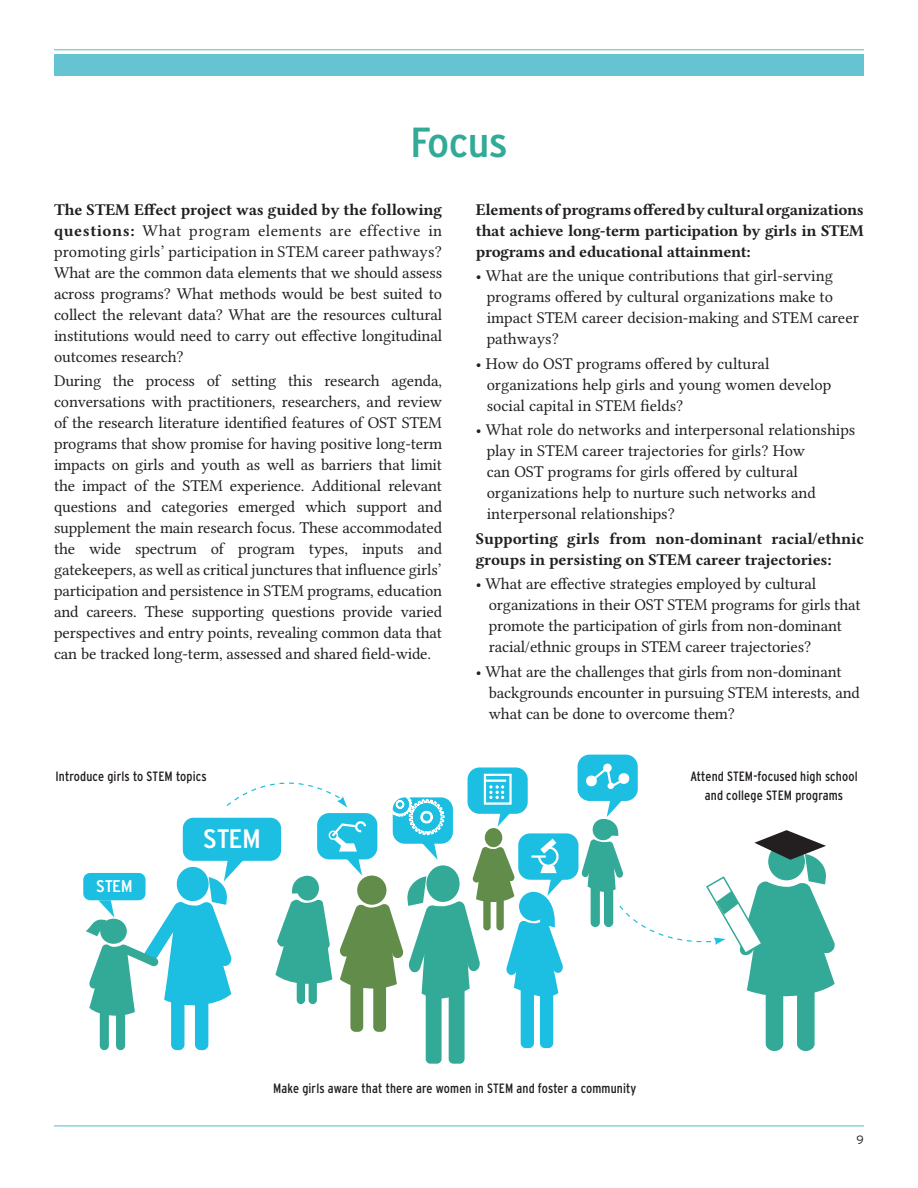
<style>
.page{position:relative;width:918px;height:1188px;background:#fff}
.page>*{position:absolute;margin:0;border:0;box-sizing:border-box;transform-origin:0 0}
.t1{font:condensed 42px "Interstate";letter-spacing:-.015em;color:#33aa97;scale:1.16 1}
.t2{font:condensed 26.7px "Interstate";color:#fff;scale:1.16 1}
.t3{font:condensed 16.95px "Interstate";color:#fff;scale:1.16 1}
.Body_1_-_Libert_Reg{font:16.5px/21px "Libertinus Serif";letter-spacing:-.01em;color:#231f20;text-align:justify}
.Body_1_-_Bulletpoint{font:16.5px/21px "Libertinus Serif";color:#231f20}
.Body_1_-_Libert_Reg-2{font:700 16.5px/21px "Libertinus Serif";letter-spacing:-.01em;color:#231f20;text-align:justify}
.Body_1_-_Libert_Reg-3{font:condensed 13.5px/18.9px "Interstate";letter-spacing:.01em;color:#231f20;text-align:center}
.page_numbers_flush_l{font:300 12px "Interstate";color:#231f20}
.s1{font-weight:700}
</style>
<div class="page">
<hr style="left:54px;top:1125px;width:810px;height:1px;background:#66c3d1">
<div style="left:54px;top:54px;width:810px;height:22px;background:#66c3d1"></div>
<hr style="left:54px;top:49px;width:810px;height:1px;background:#66c3d1">
<div style="left:100px;top:984px;width:9px;height:66px;background:#33aa97;border-radius:5px"></div>
<div style="left:116px;top:984px;width:9px;height:66px;background:#33aa97;border-radius:5px"></div>
<div style="left:171px;top:984px;width:13px;height:66px;background:#1cbfe1;border-radius:6px"></div>
<div style="left:195px;top:984px;width:13px;height:66px;background:#1cbfe1;border-radius:6px"></div>
<div style="left:521px;top:984px;width:13px;height:64px;background:#1cbfe1;border-radius:5px"></div>
<div style="left:540px;top:984px;width:13px;height:64px;background:#1cbfe1;border-radius:5px"></div>
<div style="left:373px;top:976px;width:13px;height:56px;background:#618c4a;border-radius:5px"></div>
<div style="left:350px;top:976px;width:13px;height:56px;background:#618c4a;border-radius:5px"></div>
<div style="left:449px;top:981px;width:16px;height:83px;background:#33aa97;border-radius:5px"></div>
<div style="left:426px;top:981px;width:16px;height:83px;background:#33aa97;border-radius:5px"></div>
<div style="left:578px;top:755px;width:60px;height:46px;background:#1cbfe1;border-radius:12px"></div>
<div style="left:518px;top:833px;width:60px;height:47px;background:#1cbfe1;border-radius:12px"></div>
<svg style="left:586px;top:763px;width:44px;height:26px"></svg>
<svg style="left:581px;top:800px;width:254px;height:251px"></svg>
<svg style="left:83px;top:767px;width:481px;height:251px"></svg>
<p class="t1" style="left:410px;top:119px;width:86px">Focus</p>
<p class="Body_1_-_Libert_Reg" style="left:54px;top:199px;width:390px"><span class="s1">The STEM Effect project was guided by the following questions:</span> What program elements are effective in promoting girls’ participation in STEM career pathways?<br>What are the common data elements that we should assess across programs? What methods would be best suited to collect the relevant data? What are the resources cultural institutions would need to carry out effective longitudinal outcomes research?</p>
<p class="Body_1_-_Libert_Reg" style="left:54px;top:370px;width:390px">During the process of setting this research agenda, conversations with practitioners, researchers, and review of the research literature identified features of OST STEM programs that show promise for having positive long-term impacts on girls and youth as well as barriers that limit the impact of the STEM experience. Additional relevant questions and categories emerged which support and supplement the main research focus. These accommodated the wide spectrum of program types, inputs and gatekeepers, as well as critical junctures that influence girls’ participation and persistence in STEM programs, education and careers. These supporting questions provide varied perspectives and entry points, revealing common data that can be tracked long-term, assessed and shared field-wide.</p>
<p class="Body_1_-_Libert_Reg-3" style="left:56px;top:767px;width:153px">Introduce girls to STEM topics</p>
<p class="t3" style="left:96px;top:877px;width:33px">STEM</p>
<h2 class="t2" style="left:203px;top:824px;width:52px">STEM</h2>
<p class="Body_1_-_Libert_Reg-2" style="left:476px;top:198px;width:390px">Elements of programs offered by cultural organizations that achieve long-term participation by girls in STEM programs and educational attainment:</p>
<p class="Body_1_-_Bulletpoint" style="left:487px;top:265px;width:374px;text-indent:-11px">• What are the unique contributions that girl-serving programs offered by cultural organizations make to impact STEM career decision-making and STEM career pathways?</p>
<p class="Body_1_-_Bulletpoint" style="left:487px;top:353px;width:346px;text-indent:-11px">• How do OST programs offered by cultural organizations help girls and young women develop social capital in STEM fields?</p>
<p class="Body_1_-_Bulletpoint" style="left:487px;top:419px;width:370px;text-indent:-11px">• What role do networks and interpersonal relationships play in STEM career trajectories for girls? How<br>can OST programs for girls offered by cultural organizations help to nurture such networks and interpersonal relationships?</p>
<p class="Body_1_-_Libert_Reg-2" style="left:476px;top:528px;width:390px">Supporting girls from non-dominant racial/ethnic groups in persisting on STEM career trajectories:</p>
<p class="Body_1_-_Bulletpoint" style="left:489px;top:573px;width:373px;text-indent:-13px">• What are effective strategies employed by cultural organizations in their OST STEM programs for girls that promote the participation of girls from non-dominant racial/ethnic groups in STEM career trajectories?</p>
<p class="Body_1_-_Bulletpoint" style="left:489px;top:661px;width:373px;text-indent:-13px">• What are the challenges that girls from non-dominant backgrounds encounter in pursuing STEM interests, and what can be done to overcome them?</p>
<p class="Body_1_-_Libert_Reg-3" style="left:690px;top:766px;width:169px">Attend STEM-focused high school and college STEM programs</p>
<p class="Body_1_-_Libert_Reg-3" style="left:273px;top:1078px;width:365px">Make girls aware that there are women in STEM and foster a community</p>
<p class="page_numbers_flush_l" style="left:857px;top:1133px;width:9px">9</p>
</div>
